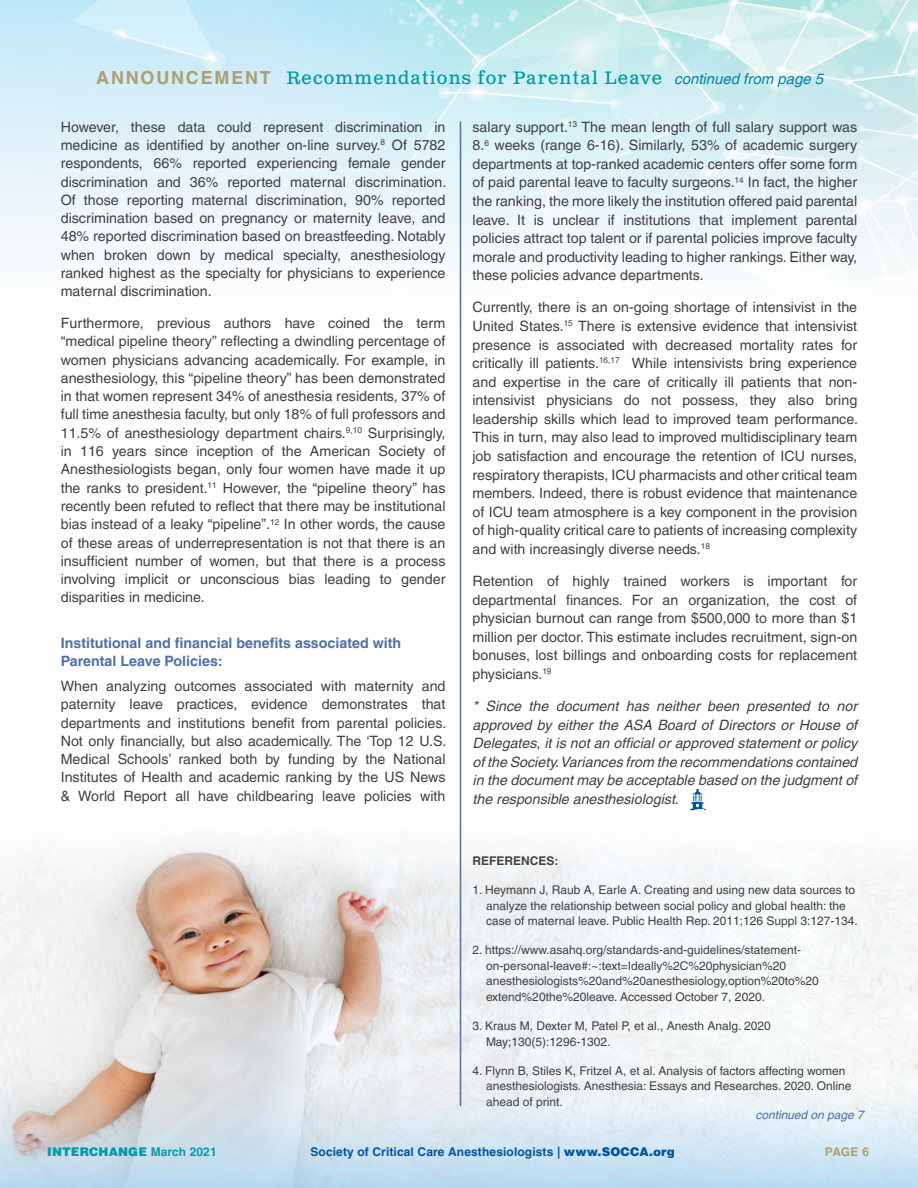
<style>
.page{position:relative;width:918px;height:1188px;background:#fff}
.page>*{position:absolute;margin:0;border:0;box-sizing:border-box;transform-origin:0 0}
.t1{font:18px "Clarendon Text Pro";letter-spacing:.07em;color:#009ca5}
.t2{font:14.25px/18.3px "Helvetica LT Pro";color:#414042;text-align:justify}
.t3{font:italic 14.25px/18.6px "Helvetica LT Pro";color:#414042;text-align:justify}
.t4{font:700 14.25px/18.3px "Helvetica LT Pro";color:#4f70a5}
.t5{font:12px/15.6px "Helvetica LT Pro";color:#414042}
.t6{font:700 12px "Helvetica LT Pro";letter-spacing:.01em;color:#00569e}
.t7{font:900 12px "Helvetica LT Pro";letter-spacing:.01em;color:#009ca5}
.t8{font:italic 12px "Helvetica LT Pro";color:#4f70a5}
.t9{font:700 12px "Helvetica LT Pro";color:#414042}
.t10{font:700 12px "Helvetica LT Pro";color:#ac9e72}
.s1{font-family:"Helvetica LT Pro";font-weight:700;color:#ac9e72}
.s2{font-family:"Helvetica LT Pro";font-style:italic;font-size:15px;color:#0581a8}
.s3{font-weight:700}
.s4{font-weight:900}
</style>
<div class="page">
<img style="left:0;top:894px;width:918px;height:184px">
<svg style="left:0;top:821px;width:918px;height:73px"></svg>
<svg style="left:0;top:1078px;width:918px;height:110px;background:#d4e2ea"></svg>
<img style="left:0;top:0;width:918px;height:330px">
<div style="left:679px;top:778px;width:37px;height:44px;background:#fff"></div>
<svg style="left:690px;top:789px;width:22px;height:22px"></svg>
<hr style="left:460px;top:122px;width:1px;height:984px;background:#4f70a5">
<p class="t1" style="left:96px;top:67px;width:729px"><span class="s1">ANNOUNCEMENT</span> Recommendations for Parental Leave <span class="s2">continued from page 5</span></p>
<p class="t2" style="left:61px;top:118px;width:387px">However, these data could represent discrimination in medicine as identified by another on-line survey.<sup>8</sup> Of 5782 respondents, 66% reported experiencing female gender discrimination and 36% reported maternal discrimination.<br>Of those reporting maternal discrimination, 90% reported discrimination based on pregnancy or maternity leave, and 48% reported discrimination based on breastfeeding. Notably when broken down by medical specialty, anesthesiology ranked highest as the specialty for physicians to experience maternal discrimination.</p>
<p class="t2" style="left:61px;top:314px;width:386px">Furthermore, previous authors have coined the term “medical pipeline theory” reflecting a dwindling percentage of women physicians advancing academically. For example, in anesthesiology, this “pipeline theory” has been demonstrated in that women represent 34% of anesthesia residents, 37% of full time anesthesia faculty, but only 18% of full professors and 11.5% of anesthesiology department chairs.<sup>9,10</sup> Surprisingly, in 116 years since inception of the American Society of Anesthesiologists began, only four women have made it up the ranks to president.<sup>11</sup> However, the “pipeline theory” has recently been refuted to reflect that there may be institutional bias instead of a leaky “pipeline”.<sup>12</sup> In other words, the cause of these areas of underrepresentation is not that there is an insufficient number of women, but that there is a process involving implicit or unconscious bias leading to gender disparities in medicine.</p>
<p class="t4" style="left:61px;top:634px;width:342px">Institutional and financial benefits associated with<br>Parental Leave Policies:</p>
<p class="t2" style="left:61px;top:677px;width:387px">When analyzing outcomes associated with maternity and paternity leave practices, evidence demonstrates that departments and institutions benefit from parental policies.<br>Not only financially, but also academically. The ‘Top 12 U.S.<br>Medical Schools’ ranked both by funding by the National Institutes of Health and academic ranking by the US News &amp; World Report all have childbearing leave policies with</p>
<p class="t2" style="left:472px;top:117px;width:386px">salary support.<sup>13</sup> The mean length of full salary support was 8.<sup>6</sup> weeks (range 6-16). Similarly, 53% of academic surgery departments at top-ranked academic centers offer some form of paid parental leave to faculty surgeons.<sup>14</sup> In fact, the higher the ranking, the more likely the institution offered paid parental leave. It is unclear if institutions that implement parental policies attract top talent or if parental policies improve faculty morale and productivity leading to higher rankings. Either way, these policies advance departments.</p>
<p class="t2" style="left:472px;top:298px;width:387px">Currently, there is an on-going shortage of intensivist in the United States.<sup>15</sup> There is extensive evidence that intensivist presence is associated with decreased mortality rates for critically ill patients.<sup>16,17</sup> While intensivists bring experience and expertise in the care of critically ill patients that non&shy;intensivist physicians do not possess, they also bring leadership skills which lead to improved team performance.<br>This in turn, may also lead to improved multidisciplinary team job satisfaction and encourage the retention of ICU nurses, respiratory therapists, ICU pharmacists and other critical team members. Indeed, there is robust evidence that maintenance of ICU team atmosphere is a key component in the provision of high-quality critical care to patients of increasing complexity and with increasingly diverse needs.<sup>18</sup></p>
<p class="t2" style="left:473px;top:572px;width:386px">Retention of highly trained workers is important for departmental finances. For an organization, the cost of physician burnout can range from $500,000 to more than $1 million per doctor. This estimate includes recruitment, sign-on bonuses, lost billings and onboarding costs for replacement physicians.<sup>19</sup></p>
<p class="t3" style="left:473px;top:697px;width:386px">* Since the document has neither been presented to nor approved by either the ASA Board of Directors or House of Delegates, it is not an official or approved statement or policy of the Society. Variances from the recommendations contained in the document may be acceptable based on the judgment of the responsible anesthesiologist.</p>
<p class="t9" style="left:472px;top:853px;width:88px">REFERENCES:</p>
<p class="t5" style="left:486px;top:882px;width:373px;text-indent:-14px">1. Heymann J, Raub A, Earle A. Creating and using new data sources to analyze the relationship between social policy and global health: the case of maternal leave. Public Health Rep. 2011;126 Suppl 3:127-134.</p>
<p class="t5" style="left:486px;top:942px;width:334px;text-indent:-14px">2. https://www.asahq.org/standards-and-guidelines/statement&shy;on-personal-leave#:~:text=Ideally%2C%20physician%20 anesthesiologists%20and%20anesthesiology,option%20to%20 extend%20the%20leave. Accessed October 7, 2020.</p>
<p class="t5" style="left:486px;top:1018px;width:286px;text-indent:-14px">3. Kraus M, Dexter M, Patel P, et al., Anesth Analg. 2020<br>May;130(5):1296-1302.</p>
<p class="t5" style="left:486px;top:1063px;width:367px;text-indent:-14px">4. Flynn B, Stiles K, Fritzel A, et al. Analysis of factors affecting women anesthesiologists. Anesthesia: Essays and Researches. 2020. Online ahead of print.</p>
<p class="t8" style="left:755px;top:1108px;width:110px">continued on page 7</p>
<p class="t7" style="left:47px;top:1144px;width:171px">INTERCHANGE <span class="s3">March 2021</span></p>
<p class="t6" style="left:310px;top:1145px;width:366px">Society of Critical Care Anesthesiologists | <span class="s4">www.SOCCA.org</span></p>
<p class="t10" style="left:825px;top:1145px;width:46px">PAGE 6</p>
</div>
